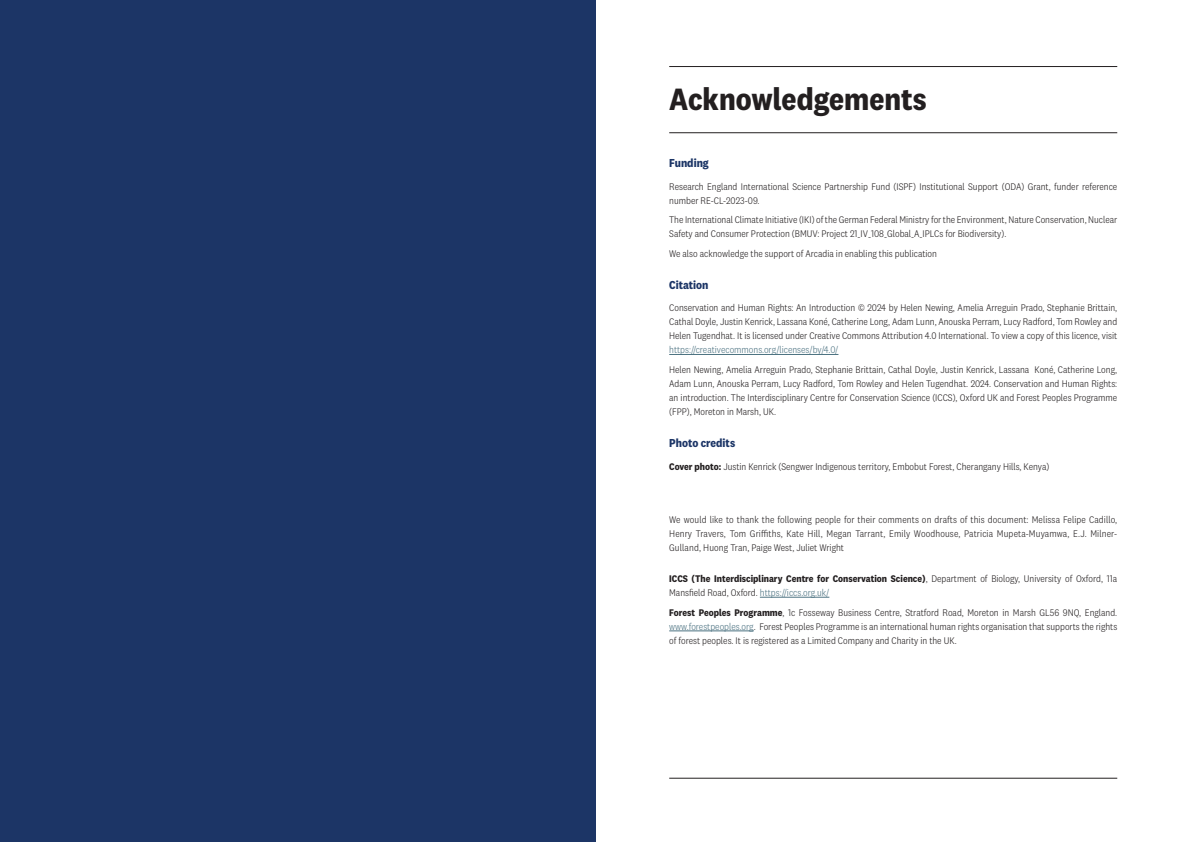
<style>
.page{position:relative;width:1191px;height:842px;background:#fff}
.page>*{position:absolute;margin:0;border:0;box-sizing:border-box;transform-origin:0 0}
.H1_Full_Length{font:700 32px "National 2 Narrow";color:#231f20}
.Acknowledgements_H2{font:700 12px "National 2 Narrow";color:#1c3566}
.Body_tight{font:300 10px/14px "National 2 Narrow";color:#231f20}
.Body_Full_Length{font:300 10px/14px "National 2 Narrow";color:#231f20;text-align:justify}
.s1{color:#4c7281}
.s2{font-weight:700}
</style>
<div class="page">
<hr style="left:669px;top:778px;width:448px;height:1px;background:#231f20">
<hr style="left:669px;top:66px;width:448px;height:1px;background:#231f20">
<hr style="left:669px;top:132px;width:448px;height:1px;background:#231f20">
<hr style="left:669px;top:354px;width:169px;height:1px;background:#4c7281">
<hr style="left:760px;top:597px;width:69px;height:1px;background:#4c7281">
<hr style="left:669px;top:631px;width:84px;height:1px;background:#4c7281">
<div style="left:0;top:0;width:595px;height:842px;background:#1c3566"></div>
<p class="H1_Full_Length" style="left:669px;top:80px;width:259px">Acknowledgements</p>
<p class="Acknowledgements_H2" style="left:669px;top:156px;width:41px">Funding</p>
<p class="Body_tight" style="left:669px;top:179px;width:449px">Research England International Science Partnership Fund (ISPF) Institutional Support (ODA) Grant, funder reference number RE-CL-2023-09.</p>
<p class="Body_tight" style="left:669px;top:213px;width:449px">The International Climate Initiative (IKI) of the German Federal Ministry for the Environment, Nature Conservation, Nuclear<br>Safety and Consumer Protection (BMUV: Project 21_IV_108_Global_A_IPLCs for Biodiversity).</p>
<p class="Body_tight" style="left:669px;top:246px;width:269px">We also acknowledge the support of Arcadia in enabling this publication</p>
<p class="Acknowledgements_H2" style="left:669px;top:278px;width:41px">Citation</p>
<p class="Body_tight" style="left:669px;top:301px;width:449px;text-align:justify">Conservation and Human Rights: An Introduction © 2024 by Helen Newing, Amelia Arreguin Prado, Stephanie Brittain, Cathal Doyle, Justin Kenrick, Lassana Koné, Catherine Long, Adam Lunn, Anouska Perram, Lucy Radford, Tom Rowley and Helen Tugendhat. It is licensed under Creative Commons Attribution 4.0 International. To view a copy of this licence, visit <span class="s1">https://creativecommons.org/licenses/by/4.0/</span></p>
<p class="Body_tight" style="left:669px;top:363px;width:449px;text-align:justify">Helen Newing, Amelia Arreguin Prado, Stephanie Brittain, Cathal Doyle, Justin Kenrick, Lassana Koné, Catherine Long, Adam Lunn, Anouska Perram, Lucy Radford, Tom Rowley and Helen Tugendhat. 2024. Conservation and Human Rights: an introduction. The Interdisciplinary Centre for Conservation Science (ICCS), Oxford UK and Forest Peoples Programme (FPP), Moreton in Marsh, UK.</p>
<p class="Acknowledgements_H2" style="left:669px;top:436px;width:67px">Photo credits</p>
<p class="Body_Full_Length" style="left:669px;top:459px;width:381px"><span class="s2">Cover photo:</span> Justin Kenrick (Sengwer Indigenous territory, Embobut Forest, Cherangany Hills, Kenya)</p>
<p class="Body_Full_Length" style="left:669px;top:513px;width:449px">We would like to thank the following people for their comments on drafts of this document: Melissa Felipe Cadillo, Henry Travers, Tom Griffiths, Kate Hill, Megan Tarrant, Emily Woodhouse, Patricia Mupeta-Muyamwa, E.J. Milner-Gulland, Huong Tran, Paige West, Juliet Wright</p>
<p class="Body_Full_Length" style="left:669px;top:572px;width:449px"><span class="s2">ICCS (The Interdisciplinary Centre for Conservation Science)</span>, Department of Biology, University of Oxford, 11a<br>Mansfield Road, Oxford. <span class="s1">https://iccs.org.uk/</span></p>
<p class="Body_Full_Length" style="left:669px;top:605px;width:449px"><span class="s2">Forest Peoples Programme</span>, 1c Fosseway Business Centre, Stratford Road, Moreton in Marsh GL56 9NQ, England. <span class="s1">www.forestpeoples.org</span>. Forest Peoples Programme is an international human rights organisation that supports the rights of forest peoples. It is registered as a Limited Company and Charity in the UK.</p>
</div>
